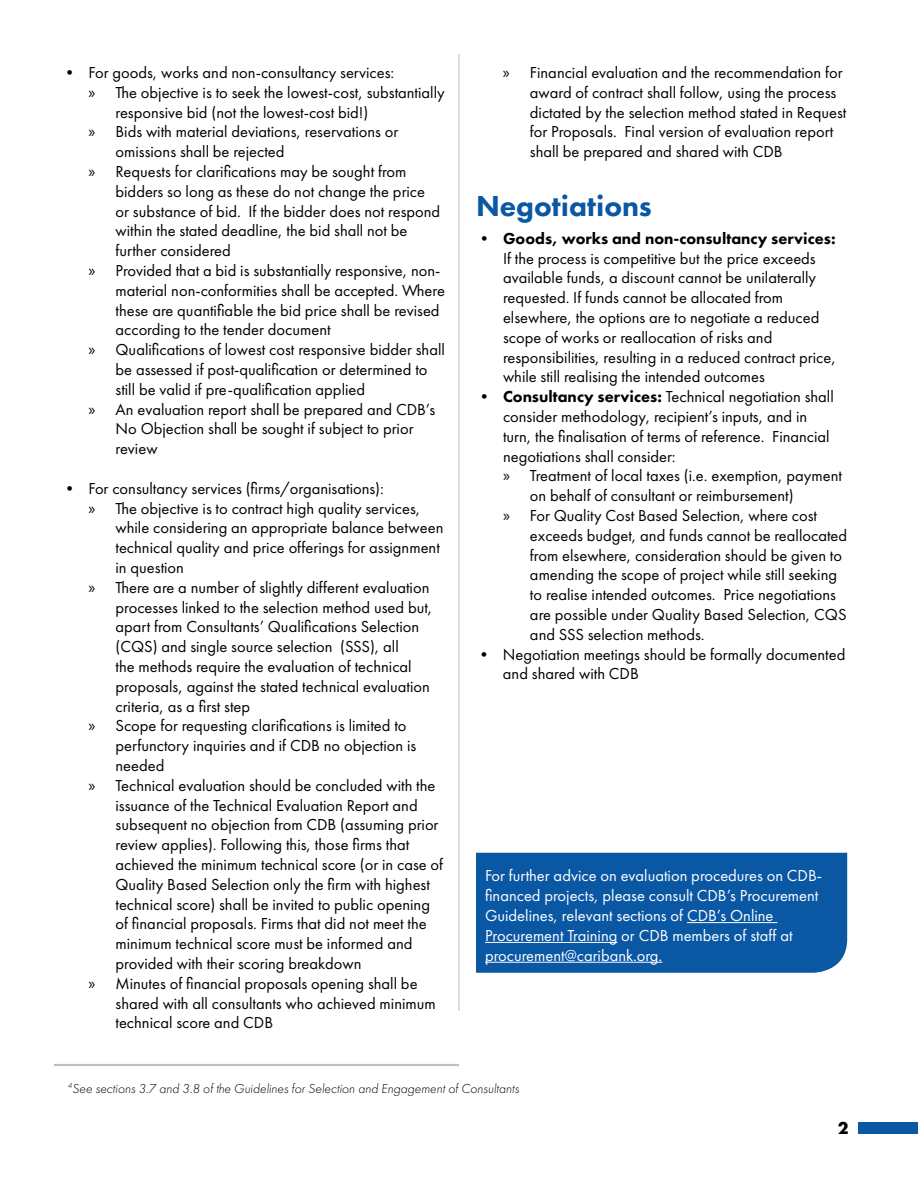
<style>
.page{position:relative;width:918px;height:1188px;background:#fff}
.page>*{position:absolute;margin:0;border:0;box-sizing:border-box;transform-origin:0 0}
.t1{font:800 30px "Futura New";color:#0a57a4}
.t2{font:700 18px "Futura New";color:#000}
.t3{font:16.5px/19.8px "Futura New";color:#000}
.t4{font:16.5px/19.8px "Futura New";color:#fff}
.t5{font:800 16.5px "Futura New";color:#000}
.t6{font:italic 300 13.5px "Futura New";color:#000}
.s1{font-family:"Myriad Pro"}
.s2{font-weight:800}
</style>
<div class="page">
<div style="left:476px;top:853px;width:371px;height:120px;background:#0a57a4"></div>
<hr style="left:687px;top:922px;width:90px;height:1px;background:#fff">
<hr style="left:485px;top:942px;width:132px;height:1px;background:#fff">
<hr style="left:485px;top:962px;width:177px;height:1px;background:#fff">
<hr style="left:458px;top:54px;width:2px;height:957px;background:#bcbec0">
<hr style="left:54px;top:1064px;width:405px;height:2px;background:#bcbec0">
<div style="left:859px;top:1122px;width:59px;height:12px;background:#0a57a4"></div>
<p class="t3" style="left:62px;top:63px;width:334px">• For goods, works and non-consultancy services:</p>
<p class="t3" style="left:89px;top:82px;width:358px"><span class="s1">»</span> The objective is to seek the lowest-cost, substantially</p>
<p class="t3" style="left:116px;top:102px;width:254px">responsive bid (not the lowest-cost bid!)</p>
<p class="t3" style="left:89px;top:122px;width:311px"><span class="s1">»</span> Bids with material deviations, reservations or</p>
<p class="t3" style="left:116px;top:142px;width:171px">omissions shall be rejected</p>
<p class="t3" style="left:89px;top:162px;width:319px"><span class="s1">»</span> Requests for clarifications may be sought from</p>
<p class="t3" style="left:116px;top:181px;width:311px">bidders so long as these do not change the price</p>
<p class="t3" style="left:116px;top:201px;width:326px">or substance of bid. If the bidder does not respond</p>
<p class="t3" style="left:116px;top:221px;width:294px">within the stated deadline, the bid shall not be</p>
<p class="t3" style="left:116px;top:241px;width:117px">further considered</p>
<p class="t3" style="left:89px;top:261px;width:353px"><span class="s1">»</span> Provided that a bid is substantially responsive, non-</p>
<p class="t3" style="left:116px;top:280px;width:331px">material non-conformities shall be accepted. Where</p>
<p class="t3" style="left:116px;top:300px;width:326px">these are quantifiable the bid price shall be revised</p>
<p class="t3" style="left:116px;top:320px;width:217px">according to the tender document</p>
<p class="t3" style="left:89px;top:340px;width:358px"><span class="s1">»</span> Qualifications of lowest cost responsive bidder shall</p>
<p class="t3" style="left:116px;top:360px;width:314px">be assessed if post-qualification or determined to</p>
<p class="t3" style="left:116px;top:379px;width:251px">still be valid if pre-qualification applied</p>
<p class="t3" style="left:89px;top:399px;width:348px"><span class="s1">»</span> An evaluation report shall be prepared and CDB’s</p>
<p class="t3" style="left:116px;top:419px;width:300px">No Objection shall be sought if subject to prior</p>
<p class="t3" style="left:116px;top:439px;width:44px">review</p>
<p class="t3" style="left:62px;top:478px;width:324px">• For consultancy services (firms/organisations):</p>
<p class="t3" style="left:89px;top:498px;width:333px"><span class="s1">»</span> The objective is to contract high quality services,</p>
<p class="t3" style="left:116px;top:518px;width:329px">while considering an appropriate balance between</p>
<p class="t3" style="left:116px;top:538px;width:326px">technical quality and price offerings for assignment</p>
<p class="t3" style="left:116px;top:558px;width:70px">in question</p>
<p class="t3" style="left:89px;top:577px;width:342px"><span class="s1">»</span> There are a number of slightly different evaluation</p>
<p class="t3" style="left:116px;top:597px;width:318px">processes linked to the selection method used but,</p>
<p class="t3" style="left:116px;top:617px;width:305px">apart from Consultants’ Qualifications Selection</p>
<p class="t3" style="left:116px;top:637px;width:285px">(CQS) and single source selection (SSS), all</p>
<p class="t3" style="left:116px;top:657px;width:298px">the methods require the evaluation of technical</p>
<p class="t3" style="left:116px;top:676px;width:316px">proposals, against the stated technical evaluation</p>
<p class="t3" style="left:116px;top:696px;width:136px">criteria, as a first step</p>
<p class="t3" style="left:89px;top:716px;width:320px"><span class="s1">»</span> Scope for requesting clarifications is limited to</p>
<p class="t3" style="left:116px;top:736px;width:302px">perfunctory inquiries and if CDB no objection is</p>
<p class="t3" style="left:116px;top:756px;width:50px">needed</p>
<p class="t3" style="left:89px;top:775px;width:349px"><span class="s1">»</span> Technical evaluation should be concluded with the</p>
<p class="t3" style="left:116px;top:795px;width:304px">issuance of the Technical Evaluation Report and</p>
<p class="t3" style="left:116px;top:815px;width:325px">subsequent no objection from CDB (assuming prior</p>
<p class="t3" style="left:116px;top:835px;width:295px">review applies). Following this, those firms that</p>
<p class="t3" style="left:116px;top:855px;width:329px">achieved the minimum technical score (or in case of</p>
<p class="t3" style="left:116px;top:874px;width:316px">Quality Based Selection only the firm with highest</p>
<p class="t3" style="left:116px;top:894px;width:316px">technical score) shall be invited to public opening</p>
<p class="t3" style="left:116px;top:914px;width:313px">of financial proposals. Firms that did not meet the</p>
<p class="t3" style="left:116px;top:934px;width:299px">minimum technical score must be informed and</p>
<p class="t3" style="left:116px;top:954px;width:247px">provided with their scoring breakdown</p>
<p class="t3" style="left:89px;top:973px;width:331px"><span class="s1">»</span> Minutes of financial proposals opening shall be</p>
<p class="t3" style="left:116px;top:993px;width:322px">shared with all consultants who achieved minimum</p>
<p class="t3" style="left:116px;top:1013px;width:159px">technical score and CDB</p>
<p class="t3" style="left:530px;top:63px;width:318px;text-indent:-27px"><span class="s1">»</span> Financial evaluation and the recommendation for award of contract shall follow, using the process dictated by the selection method stated in Request for Proposals. Final version of evaluation report shall be prepared and shared with CDB</p>
<h1 class="t1" style="left:476px;top:186px;width:177px">Negotiations</h1>
<p class="t5" style="left:476px;top:228px;width:361px">• Goods, works and non-consultancy services:</p>
<p class="t3" style="left:503px;top:248px;width:334px">If the process is competitive but the price exceeds available funds, a discount cannot be unilaterally requested. If funds cannot be allocated from elsewhere, the options are to negotiate a reduced scope of works or reallocation of risks and responsibilities, resulting in a reduced contract price, while still realising the intended outcomes</p>
<p class="t3" style="left:476px;top:387px;width:359px"><span class="s2">• Consultancy services:</span> Technical negotiation shall</p>
<p class="t3" style="left:503px;top:406px;width:306px">consider methodology, recipient’s inputs, and in</p>
<p class="t3" style="left:503px;top:426px;width:328px">turn, the finalisation of terms of reference. Financial</p>
<p class="t3" style="left:503px;top:446px;width:174px">negotiations shall consider:</p>
<p class="t3" style="left:503px;top:466px;width:340px"><span class="s1">»</span> Treatment of local taxes (i.e. exemption, payment</p>
<p class="t3" style="left:530px;top:486px;width:265px">on behalf of consultant or reimbursement)</p>
<p class="t3" style="left:503px;top:505px;width:316px"><span class="s1">»</span> For Quality Cost Based Selection, where cost</p>
<p class="t3" style="left:530px;top:525px;width:319px">exceeds budget, and funds cannot be reallocated</p>
<p class="t3" style="left:530px;top:545px;width:314px">from elsewhere, consideration should be given to</p>
<p class="t3" style="left:530px;top:565px;width:309px">amending the scope of project while still seeking</p>
<p class="t3" style="left:530px;top:585px;width:308px">to realise intended outcomes. Price negotiations</p>
<p class="t3" style="left:530px;top:604px;width:318px">are possible under Quality Based Selection, CQS</p>
<p class="t3" style="left:530px;top:624px;width:176px">and SSS selection methods.</p>
<p class="t3" style="left:503px;top:644px;width:344px;text-indent:-27px">• Negotiation meetings should be formally documented and shared with CDB</p>
<p class="t4" style="left:485px;top:866px;width:339px">For further advice on evaluation procedures on CDB&shy;financed projects, please consult CDB’s Procurement Guidelines, relevant sections of CDB’s Online Procurement Training or CDB members of staff at procurement@caribank.org.</p>
<p class="t6" style="left:68px;top:1081px;width:453px"><sup>4</sup>See sections 3.7 and 3.8 of the Guidelines for Selection and Engagement of Consultants</p>
<p class="t2" style="left:838px;top:1116px;width:12px">2</p>
</div>
